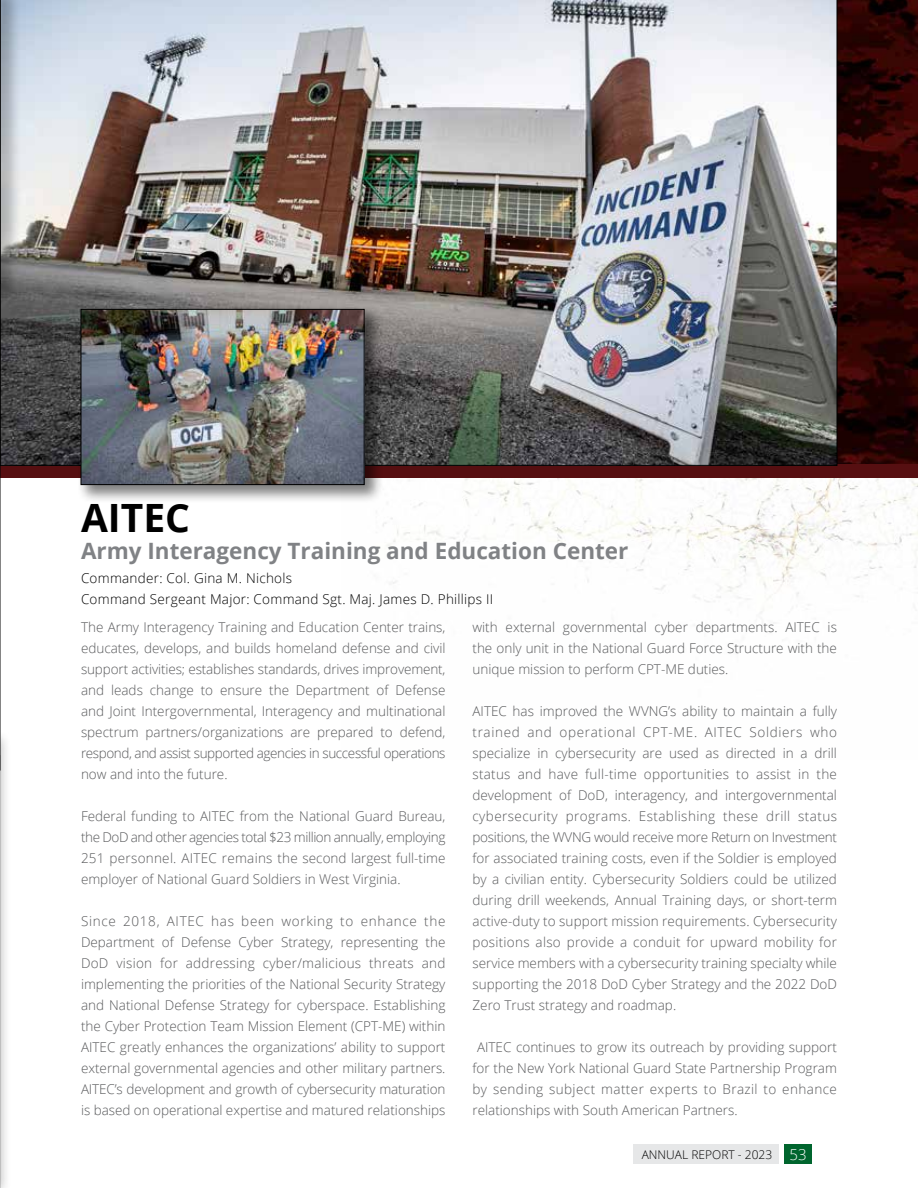
<style>
.page{position:relative;width:918px;height:1188px;background:#fff}
.page>*{position:absolute;margin:0;border:0;box-sizing:border-box;transform-origin:0 0}
.t1{font:700 39px "Open Sans";color:#000}
.t2{font:700 22.5px "Open Sans";color:#808285}
.t3{font:300 13.5px/21px "Open Sans";color:#58595b;text-align:justify}
.t4{font:300 13.5px/21px "Open Sans";letter-spacing:.02em;color:#000}
.t5{font:300 12px "Open Sans";color:#000}
.s1{font-size:15px;color:#fff}
</style>
<div class="page">
<img style="left:382px;top:478px;width:536px;height:148px">
<img style="left:837px;top:0;width:81px;height:464px">
<div style="left:0;top:464px;width:918px;height:14px;background:#560f11"></div>
<img style="left:1px;top:0;width:836px;height:466px">
<div style="left:77px;top:305px;width:307px;height:199px;background:#000;opacity:.5"></div>
<img style="left:83px;top:311px;width:280px;height:172px">
<div style="left:81px;top:309px;width:284px;height:176px;border:1px solid #000"></div>
<div style="left:0;top:0;width:23px;height:306px;background:#000;opacity:.25"></div>
<div style="left:0;top:729px;width:12px;height:459px;background:#000;opacity:.25"></div>
<svg style="left:0;top:0;width:1px;height:1188px"></svg>
<div style="left:785px;top:1144px;width:27px;height:20px;background:#00652e"></div>
<div style="left:633px;top:1144px;width:146px;height:20px;background:#e6e7e8"></div>
<h1 class="t1" style="left:81px;top:490px;width:111px">AITEC</h1>
<h2 class="t2" style="left:81px;top:535px;width:549px">Army Interagency Training and Education Center</h2>
<p class="t4" style="left:81px;top:567px;width:414px">Commander: Col. Gina M. Nichols<br>Command Sergeant Major: Command Sgt. Maj. James D. Phillips II</p>
<p class="t3" style="left:472px;top:616px;width:366px">with external governmental cyber departments. AITEC is the only unit in the National Guard Force Structure with the unique mission to perform CPT-ME duties.</p>
<p class="t3" style="left:472px;top:700px;width:366px">AITEC has improved the WVNG’s ability to maintain a fully trained and operational CPT-ME. AITEC Soldiers who specialize in cybersecurity are used as directed in a drill status and have full-time opportunities to assist in the development of DoD, interagency, and intergovernmental cybersecurity programs. Establishing these drill status positions, the WVNG would receive more Return on Investment for associated training costs, even if the Soldier is employed by a civilian entity. Cybersecurity Soldiers could be utilized during drill weekends, Annual Training days, or short-term active-duty to support mission requirements. Cybersecurity positions also provide a conduit for upward mobility for service members with a cybersecurity training specialty while supporting the 2018 DoD Cyber Strategy and the 2022 DoD Zero Trust strategy and roadmap.</p>
<p class="t3" style="left:472px;top:1036px;width:366px;text-indent:5px">AITEC continues to grow its outreach by providing support for the New York National Guard State Partnership Program by sending subject matter experts to Brazil to enhance relationships with South American Partners.</p>
<p class="t5" style="left:642px;top:1146px;width:166px">ANNUAL REPORT - 2023 <span class="s1">53</span></p>
<p class="t3" style="left:81px;top:616px;width:366px">The Army Interagency Training and Education Center trains, educates, develops, and builds homeland defense and civil support activities; establishes standards, drives improvement, and leads change to ensure the Department of Defense and Joint Intergovernmental, Interagency and multinational spectrum partners/organizations are prepared to defend, respond, and assist supported agencies in successful operations now and into the future.</p>
<p class="t3" style="left:81px;top:805px;width:366px">Federal funding to AITEC from the National Guard Bureau, the DoD and other agencies total $23 million annually, employing 251 personnel. AITEC remains the second largest full-time employer of National Guard Soldiers in West Virginia.</p>
<p class="t3" style="left:81px;top:910px;width:366px">Since 2018, AITEC has been working to enhance the Department of Defense Cyber Strategy, representing the DoD vision for addressing cyber/malicious threats and implementing the priorities of the National Security Strategy and National Defense Strategy for cyberspace. Establishing the Cyber Protection Team Mission Element (CPT-ME) within AITEC greatly enhances the organizations’ ability to support external governmental agencies and other military partners.<br>AITEC’s development and growth of cybersecurity maturation is based on operational expertise and matured relationships</p>
</div>
